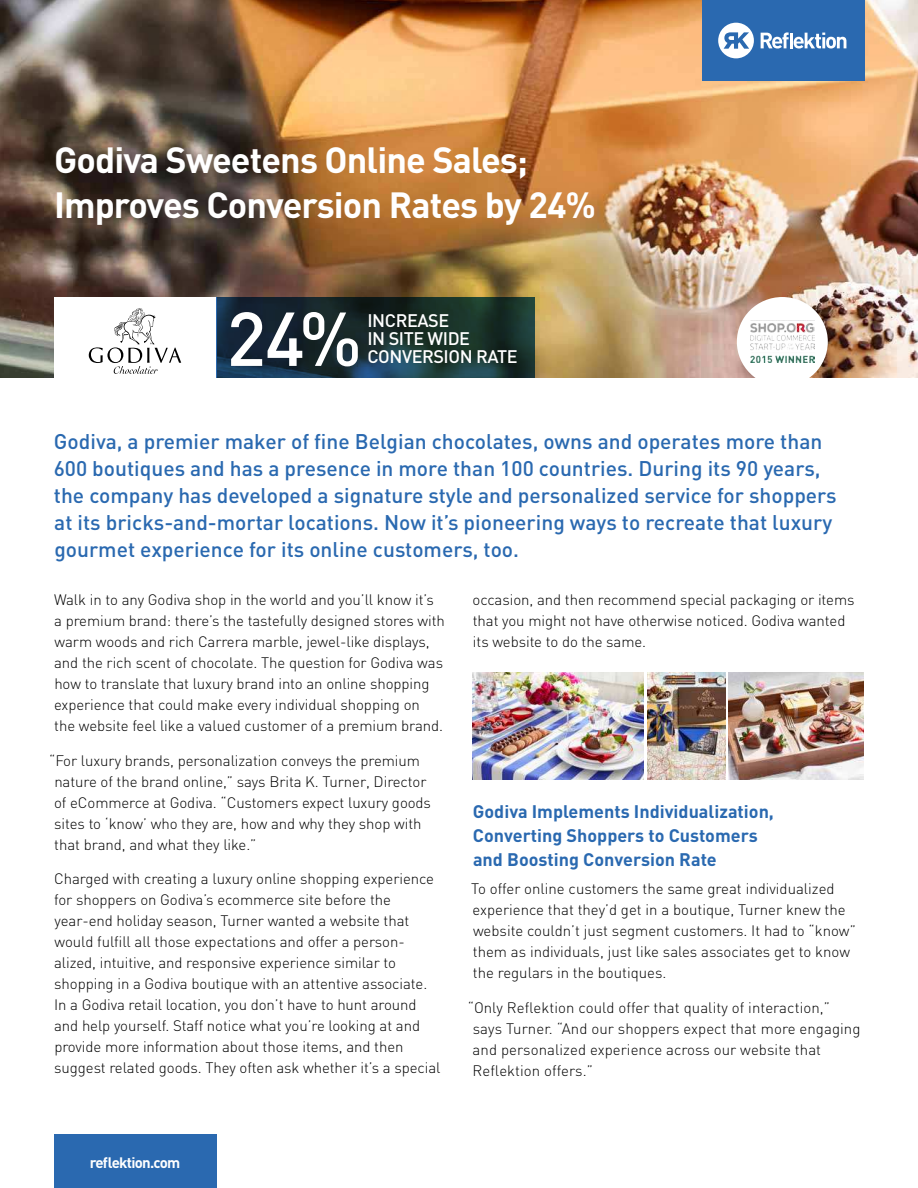
<style>
.page{position:relative;width:918px;height:1188px;background:#fff}
.page>*{position:absolute;margin:0;border:0;box-sizing:border-box;transform-origin:0 0}
.t1{font:500 75px "DIN";color:#fff}
.t2{font:700 36px/45px "DIN";letter-spacing:-.025em;color:#fff}
.t3{font:500 21px/27px "DIN";color:#2a69b0}
.t4{font:700 18px/24px "DIN";color:#2a69b0}
.t5{font:500 18px/18px "DIN";color:#fff}
.t6{font:300 15px/21px "DIN";letter-spacing:-.005em;color:#000}
.t7{font:700 15px "DIN";letter-spacing:-.05em;color:#fff}
</style>
<div class="page">
<img style="left:0;top:0;width:918px;height:378px">
<div style="left:54px;top:297px;width:162px;height:89px;background:#fff"></div>
<div style="left:54px;top:1134px;width:162px;height:54px;background:#2a69b0"></div>
<div style="left:702px;top:0;width:162px;height:81px;background:#2a69b0"></div>
<svg style="left:718px;top:23px;width:36px;height:35px"></svg>
<svg style="left:761px;top:32px;width:85px;height:17px"></svg>
<hr style="left:790px;top:33px;width:3px;height:16px;background:#fff">
<img style="left:729px;top:672px;width:135px;height:108px">
<img style="left:472px;top:672px;width:172px;height:108px">
<img style="left:647px;top:672px;width:78px;height:108px">
<svg style="left:216px;top:297px;width:319px;height:81px;background:#182e33"></svg>
<div style="left:737px;top:297px;width:91px;height:90px;background:#fff;border-radius:50%"></div>
<img style="left:750px;top:323px;width:64px;height:40px">
<svg style="left:89px;top:308px;width:92px;height:66px"></svg>
<h2 class="t2" style="left:54px;top:142px;width:544px">Godiva Sweetens Online Sales;<br>Improves Conversion Rates by 24%</h2>
<h1 class="t1" style="left:226px;top:312px;width:137px">24%</h1>
<p class="t5" style="left:367px;top:313px;width:152px">INCREASE<br>IN SITE WIDE<br>CONVERSION RATE</p>
<p class="t3" style="left:54px;top:431px;width:785px">Godiva, a premier maker of fine Belgian chocolates, owns and operates more than 600 boutiques and has a presence in more than 100 countries. During its 90 years, the company has developed a signature style and personalized service for shoppers at its bricks-and-mortar locations. Now it’s pioneering ways to recreate that luxury gourmet experience for its online customers, too.</p>
<p class="t6" style="left:54px;top:591px;width:392px">Walk in to any Godiva shop in the world and you’ll know it’s a premium brand: there’s the tastefully designed stores with warm woods and rich Carrera marble, jewel-like displays, and the rich scent of chocolate. The question for Godiva was how to translate that luxury brand into an online shopping experience that could make every individual shopping on<br>the website feel like a valued customer of a premium brand.</p>
<p class="t6" style="left:54px;top:751px;width:378px;text-indent:-5px">“For luxury brands, personalization conveys the premium nature of the brand online,” says Brita K. Turner, Director of eCommerce at Godiva. “Customers expect luxury goods sites to ‘know’ who they are, how and why they shop with that brand, and what they like.”</p>
<p class="t6" style="left:54px;top:870px;width:388px">Charged with creating a luxury online shopping experience for shoppers on Godiva’s ecommerce site before the year-end holiday season, Turner wanted a website that would fulfill all those expectations and offer a person&shy;alized, intuitive, and responsive experience similar to shopping in a Godiva boutique with an attentive associate.<br>In a Godiva retail location, you don’t have to hunt around and help yourself. Staff notice what you’re looking at and provide more information about those items, and then suggest related goods. They often ask whether it’s a special</p>
<p class="t6" style="left:473px;top:591px;width:383px">occasion, and then recommend special packaging or items that you might not have otherwise noticed. Godiva wanted its website to do the same.</p>
<p class="t4" style="left:473px;top:802px;width:303px">Godiva Implements Individualization,<br>Converting Shoppers to Customers and Boosting Conversion Rate</p>
<p class="t6" style="left:471px;top:879px;width:386px">To offer online customers the same great individualized experience that they’d get in a boutique, Turner knew the website couldn’t just segment customers. It had to “know” them as individuals, just like sales associates get to know the regulars in the boutiques.</p>
<p class="t6" style="left:473px;top:998px;width:389px;text-indent:-5px">“Only Reflektion could offer that quality of interaction,” says Turner. “And our shoppers expect that more engaging and personalized experience across our website that Reflektion offers.”</p>
<p class="t7" style="left:90px;top:1157px;width:92px">reflektion.com</p>
</div>
